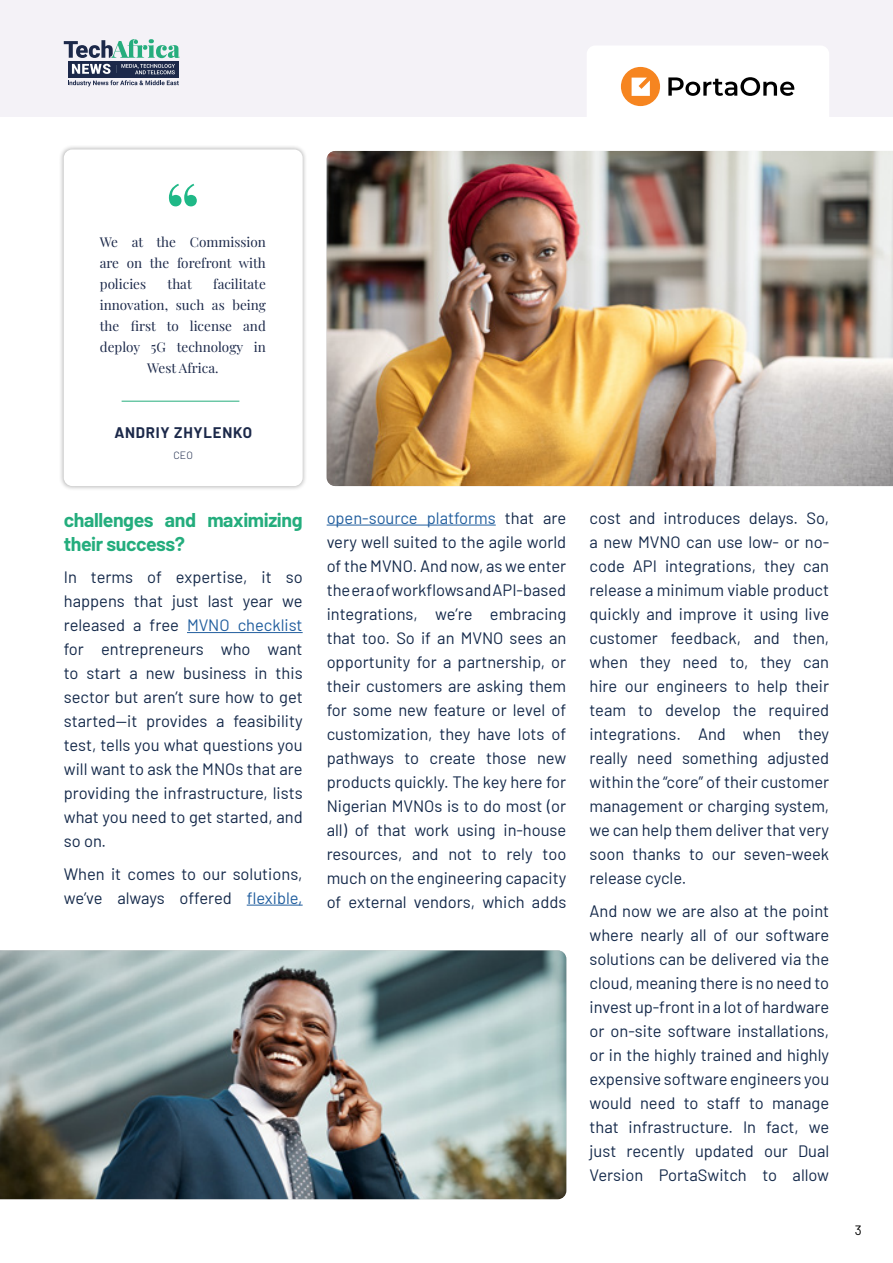
<style>
.page{position:relative;width:893px;height:1263px;background:#fff}
.page>*{position:absolute;margin:0;border:0;box-sizing:border-box;transform-origin:0 0}
.t1{font:700 19.5px/24px "Barlow";letter-spacing:-.02em;color:#24ad7d}
.t2{font:16.5px/24px "Barlow";color:#14294a;text-align:justify}
.t3{font:700 15px "Barlow";letter-spacing:.05em;color:#1c294a}
.t4{font:13.5px/21px "Playfair Display";color:#1c294a;text-align:justify}
.t5{font:13.5px "Barlow";color:#000}
.t6{font:300 10.5px "Barlow";color:#1c294a}
.s1{color:#215e9e}
</style>
<div class="page">
<div style="left:0;top:0;width:893px;height:117px;background:#f4f2f7"></div>
<div style="left:587px;top:45px;width:242px;height:101px;background:#fff;border-radius:9px"></div>
<div style="left:68px;top:61px;width:111px;height:16px;background:#1c294a"></div>
<svg style="left:64px;top:39px;width:116px;height:19px"></svg>
<svg style="left:68px;top:80px;width:111px;height:6px"></svg>
<svg style="left:72px;top:64px;width:103px;height:10px"></svg>
<div style="left:621px;top:67px;width:39px;height:39px;background:#f68520;border-radius:50%"></div>
<svg style="left:632px;top:78px;width:18px;height:18px"></svg>
<svg style="left:668px;top:77px;width:126px;height:19px"></svg>
<hr style="left:187px;top:632px;width:116px;height:1px;background:#215e9e">
<hr style="left:247px;top:905px;width:56px;height:1px;background:#215e9e">
<hr style="left:327px;top:525px;width:169px;height:1px;background:#215e9e">
<div style="left:59px;top:145px;width:248px;height:346px;background:#000;opacity:.3"></div>
<div style="left:64px;top:149px;width:239px;height:337px;background:#fff;border-radius:9px"></div>
<svg style="left:169px;top:184px;width:28px;height:22px"></svg>
<hr style="left:122px;top:401px;width:117px;height:1px;background:#26ad7d">
<img style="left:327px;top:151px;width:566px;height:335px">
<img style="left:0;top:950px;width:566px;height:249px">
<p class="t4" style="left:100px;top:231px;width:168px">We at the Commission are on the forefront with policies</p>
<p class="t4" style="left:168px;top:273px;width:26px">that</p>
<p class="t4" style="left:213px;top:273px;width:54px">facilitate</p>
<p class="t4" style="left:100px;top:294px;width:167px">innovation, such as being</p>
<p class="t4" style="left:100px;top:315px;width:167px">the first to license and</p>
<p class="t4" style="left:100px;top:336px;width:167px">deploy 5G technology in</p>
<p class="t4" style="left:147px;top:357px;width:73px">West Africa.</p>
<p class="t3" style="left:114px;top:422px;width:139px">ANDRIY ZHYLENKO</p>
<p class="t6" style="left:174px;top:448px;width:21px">CEO</p>
<p class="t1" style="left:64px;top:506px;width:240px">challenges and maximizing their success?</p>
<p class="t2" style="left:64px;top:564px;width:240px">In terms of expertise, it so happens that just last year we released a free <span class="s1">MVNO checklist </span>for entrepreneurs who want to start a new business in this sector but aren’t sure how to get started—it provides a feasibility test, tells you what questions you will want to ask the MNOs that are providing the infrastructure, lists what you need to get started, and so on.</p>
<p class="t2" style="left:64px;top:861px;width:240px">When it comes to our solutions, we’ve always offered <span class="s1">flexible,</span></p>
<p class="t2" style="left:327px;top:505px;width:241px"><span class="s1">open-source platforms</span> that are very well suited to the agile world of the MVNO. And now, as we enter the era of workflows and API-based integrations, we’re embracing that too. So if an MVNO sees an opportunity for a partnership, or their customers are asking them for some new feature or level of customization, they have lots of pathways to create those new products quickly. The key here for Nigerian MVNOs is to do most (or all) of that work using in-house resources, and not to rely too much on the engineering capacity of external vendors, which adds</p>
<p class="t2" style="left:589px;top:505px;width:241px">cost and introduces delays. So, a new MVNO can use low- or no&shy;code API integrations, they can release a minimum viable product quickly and improve it using live customer feedback, and then, when they need to, they can hire our engineers to help their team to develop the required integrations. And when they really need something adjusted within the “core” of their customer management or charging system, we can help them deliver that very soon thanks to our seven-week release cycle.</p>
<p class="t2" style="left:589px;top:897px;width:241px">And now we are also at the point where nearly all of our software solutions can be delivered via the cloud, meaning there is no need to invest up-front in a lot of hardware or on-site software installations, or in the highly trained and highly expensive software engineers you would need to staff to manage that infrastructure. In fact, we just recently updated our Dual Version PortaSwitch to allow</p>
<p class="t5" style="left:855px;top:1220px;width:8px">3</p>
</div>
